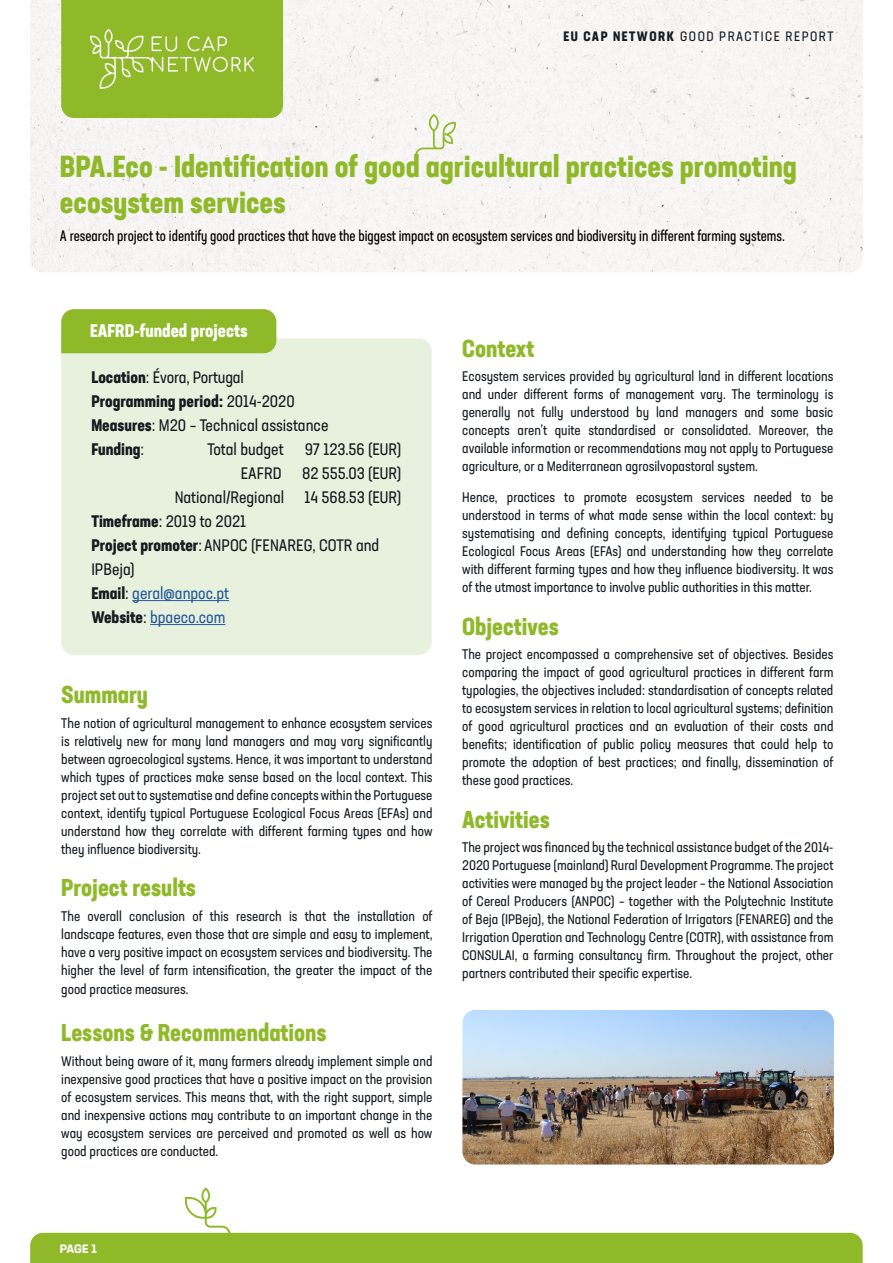
<style>
.page{position:relative;width:893px;height:1263px;background:#fff}
.page>*{position:absolute;margin:0;border:0;box-sizing:border-box;transform-origin:0 0}
.t1{font:700 condensed 30px/36px "Neusa Next Std";color:#8fb929}
.t2{font:700 condensed 24px "Neusa Next Std";color:#8fb929}
.t3{font:700 condensed 18px "Neusa Next Std";color:#fff}
.t4{font:condensed 16.5px/24px "Neusa Next Std";color:#171b1f}
.t5{font:condensed 16.5px "Neusa Next Std";color:#275b9b}
.t6{font:15px "Neusa Next Std Compact";color:#000}
.t7{font:condensed 13.8px/18px "Neusa Next Std";color:#171b1f;text-align:justify}
.t8{font:condensed 13.5px "Neusa Next Std";letter-spacing:.11em;color:#171b1f}
.t9{font:700 12px "Neusa Next Std";color:#fff}
.s1{font-weight:700}
.s2{font-weight:700;font-stretch:normal}
.s3{font-weight:700;color:#171b1f}
.s4{color:#171b1f}
</style>
<div class="page">
<svg style="left:30px;top:1187px;width:833px;height:76px"></svg>
<div style="left:30px;top:0;width:833px;height:272px;background:#f7f6f5"></div>
<svg style="left:61px;top:0;width:222px;height:118px;background:#94bc34"></svg>
<div style="left:61px;top:338px;width:371px;height:317px;background:#e8f1de"></div>
<hr style="left:132px;top:600px;width:97px;height:1px;background:#275b9b">
<hr style="left:150px;top:624px;width:75px;height:1px;background:#275b9b">
<div style="left:61px;top:309px;width:215px;height:44px;background:#8fb929"></div>
<svg style="left:415px;top:114px;width:41px;height:42px"></svg>
<img style="left:462px;top:1010px;width:372px;height:154px">
<p class="t8" style="left:563px;top:27px;width:271px"><span class="s1">EU CAP NETWORK</span> GOOD PRACTICE REPORT</p>
<h1 class="t1" style="left:60px;top:148px;width:738px">BPA.Eco - Identification of good agricultural practices promoting ecosystem services</h1>
<p class="t6" style="left:60px;top:227px;width:726px">A research project to identify good practices that have the biggest impact on ecosystem services and biodiversity in different farming systems.</p>
<h3 class="t3" style="left:90px;top:319px;width:159px">EAFRD-funded projects</h3>
<p class="t4" style="left:91px;top:365px;width:239px"><span class="s1">Location</span>: Évora, Portugal<br><span class="s1">Programming period</span><span class="s2">:</span> 2014-2020<br><span class="s1">Measures</span>: M20 – Technical assistance<br><span class="s1">Funding</span>:</p>
<p class="t4" style="left:207px;top:437px;width:78px">Total budget</p>
<p class="t4" style="left:305px;top:437px;width:98px">97 123.56 (EUR)</p>
<p class="t4" style="left:241px;top:461px;width:162px">EAFRD 82 555.03 (EUR)</p>
<p class="t4" style="left:175px;top:485px;width:228px">National/Regional 14 568.53 (EUR)</p>
<p class="t4" style="left:91px;top:509px;width:156px"><span class="s1">Timeframe</span>: 2019 to 2021</p>
<p class="t4" style="left:91px;top:533px;width:289px"><span class="s1">Project promoter</span>: ANPOC (FENAREG, COTR and</p>
<p class="t4" style="left:91px;top:557px;width:45px">IPBeja)</p>
<p class="t5" style="left:91px;top:583px;width:139px"><span class="s3">Email</span><span class="s4">:</span> geral@anpoc.pt</p>
<p class="t5" style="left:91px;top:607px;width:136px"><span class="s3">Website</span><span class="s4">:</span> bpaeco.com</p>
<h2 class="t2" style="left:61px;top:679px;width:88px">Summary</h2>
<p class="t7" style="left:61px;top:713px;width:373px">The notion of agricultural management to enhance ecosystem services is relatively new for many land managers and may vary significantly between agroecological systems. Hence, it was important to understand which types of practices make sense based on the local context. This project set out to systematise and define concepts within the Portuguese context, identify typical Portuguese Ecological Focus Areas (EFAs) and understand how they correlate with different farming types and how they influence biodiversity.</p>
<h2 class="t2" style="left:61px;top:872px;width:136px">Project results</h2>
<p class="t7" style="left:61px;top:907px;width:373px">The overall conclusion of this research is that the installation of landscape features, even those that are simple and easy to implement, have a very positive impact on ecosystem services and biodiversity. The higher the level of farm intensification, the greater the impact of the</p>
<p class="t7" style="left:61px;top:980px;width:129px">good practice measures.</p>
<h2 class="t2" style="left:61px;top:1017px;width:267px">Lessons &amp; Recommendations</h2>
<p class="t7" style="left:61px;top:1051px;width:373px">Without being aware of it, many farmers already implement simple and inexpensive good practices that have a positive impact on the provision of ecosystem services. This means that, with the right support, simple and inexpensive actions may contribute to an important change in the way ecosystem services are perceived and promoted as well as how good practices are conducted.</p>
<h2 class="t2" style="left:462px;top:333px;width:74px">Context</h2>
<p class="t7" style="left:462px;top:367px;width:373px">Ecosystem services provided by agricultural land in different locations and under different forms of management vary. The terminology is generally not fully understood by land managers and some basic concepts aren’t quite standardised or consolidated. Moreover, the available information or recommendations may not apply to Portuguese agriculture, or a Mediterranean agrosilvopastoral system.</p>
<p class="t7" style="left:462px;top:488px;width:373px">Hence, practices to promote ecosystem services needed to be understood in terms of what made sense within the local context: by systematising and defining concepts, identifying typical Portuguese Ecological Focus Areas (EFAs) and understanding how they correlate with different farming types and how they influence biodiversity. It was of the utmost importance to involve public authorities in this matter.</p>
<h2 class="t2" style="left:462px;top:611px;width:98px">Objectives</h2>
<p class="t7" style="left:462px;top:645px;width:373px">The project encompassed a comprehensive set of objectives. Besides comparing the impact of good agricultural practices in different farm typologies, the objectives included: standardisation of concepts related to ecosystem services in relation to local agricultural systems; definition of good agricultural practices and an evaluation of their costs and benefits; identification of public policy measures that could help to promote the adoption of best practices; and finally, dissemination of these good practices.</p>
<h2 class="t2" style="left:462px;top:804px;width:89px">Activities</h2>
<p class="t7" style="left:462px;top:838px;width:373px">The project was financed by the technical assistance budget of the 2014- 2020 Portuguese (mainland) Rural Development Programme. The project activities were managed by the project leader – the National Association of Cereal Producers (ANPOC) – together with the Polytechnic Institute of Beja (IPBeja), the National Federation of Irrigators (FENAREG) and the Irrigation Operation and Technology Centre (COTR), with assistance from CONSULAI, a farming consultancy firm. Throughout the project, other partners contributed their specific expertise.</p>
<p class="t9" style="left:60px;top:1240px;width:39px">PAGE 1</p>
</div>
